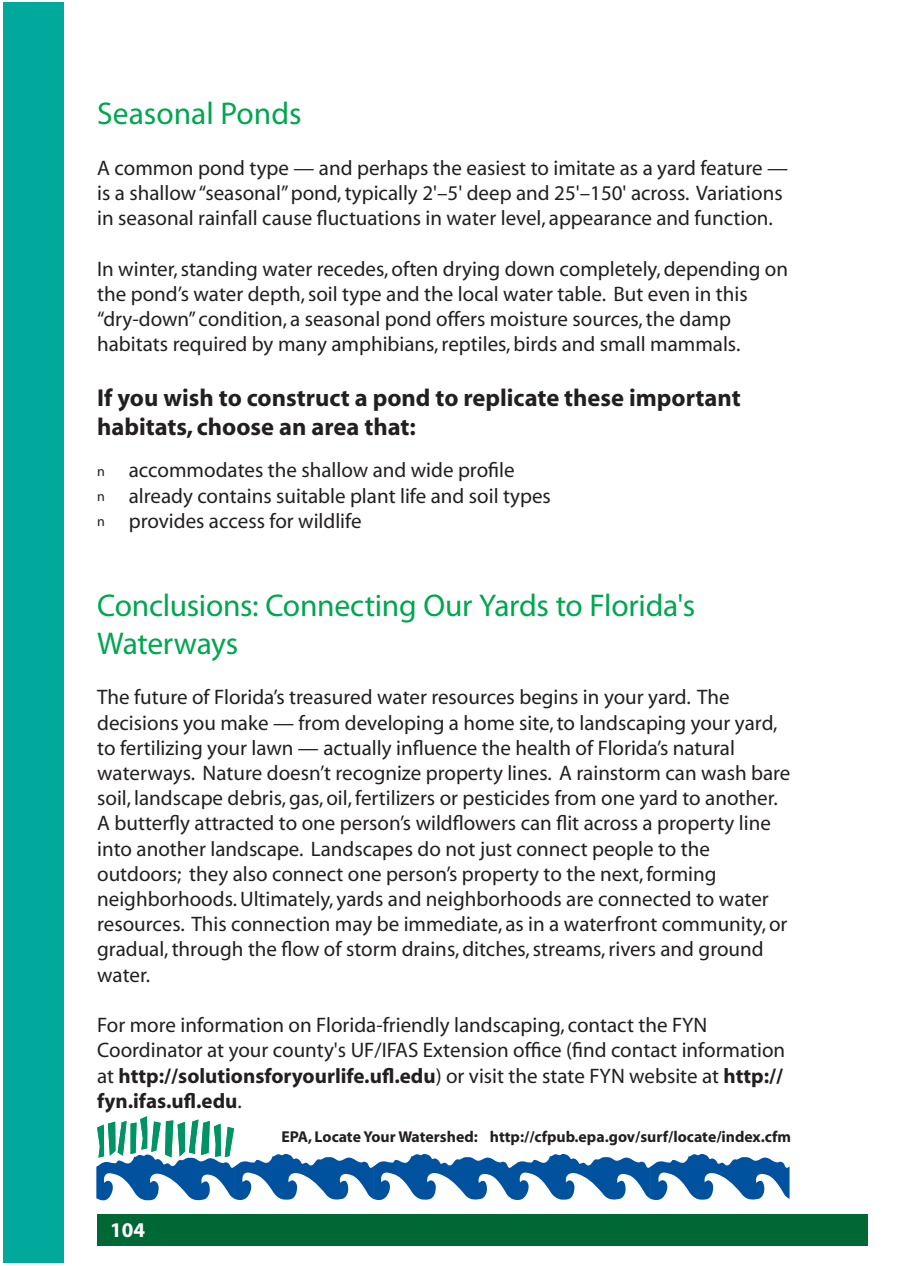
<style>
.page{position:relative;width:897px;height:1266px;background:#fff}
.page>*{position:absolute;margin:0;border:0;box-sizing:border-box;transform-origin:0 0}
.t1{font:31.5px/37.8px "Myriad Pro";letter-spacing:-.01em;color:#00a650}
.t2{font:700 24.5px/29.4px "Myriad";color:#231f20}
.t3{font:21px/25.2px "Myriad";color:#231f20}
.t4{font:700 21px "Myriad";color:#fff}
.t5{font:700 15.75px "Myriad";color:#231f20}
.s1{font-family:"Myriad Pro";font-size:14px}
.s2{font-weight:700}
</style>
<div class="page">
<div style="left:3px;top:3px;width:60px;height:1260px;background:#00a99c"></div>
<div style="left:97px;top:1213px;width:769px;height:31px;background:#006835"></div>
<svg style="left:96px;top:1116px;width:693px;height:84px"></svg>
<p class="t1" style="left:97px;top:97px;width:206px">Seasonal Ponds</p>
<p class="t3" style="left:97px;top:157px;width:692px">A common pond type — and perhaps the easiest to imitate as a yard feature — is a shallow “seasonal” pond, typically 2'–5' deep and 25'–150' across. Variations in seasonal rainfall cause fluctuations in water level, appearance and function.</p>
<p class="t3" style="left:97px;top:258px;width:692px">In winter, standing water recedes, often drying down completely, depending on the pond’s water depth, soil type and the local water table. But even in this “dry-down” condition, a seasonal pond offers moisture sources, the damp habitats required by many amphibians, reptiles, birds and small mammals.</p>
<p class="t2" style="left:97px;top:385px;width:644px">If you wish to construct a pond to replicate these important habitats, choose an area that:</p>
<p class="t3" style="left:97px;top:459px;width:455px"><span class="s1">n</span> accommodates the shallow and wide profile<br><span class="s1">n</span> already contains suitable plant life and soil types <span class="s1">n</span> provides access for wildlife</p>
<p class="t1" style="left:97px;top:588px;width:599px">Conclusions: Connecting Our Yards to Florida's<br>Waterways</p>
<p class="t3" style="left:97px;top:686px;width:694px">The future of Florida’s treasured water resources begins in your yard. The decisions you make — from developing a home site, to landscaping your yard, to fertilizing your lawn — actually influence the health of Florida’s natural waterways. Nature doesn’t recognize property lines. A rainstorm can wash bare soil, landscape debris, gas, oil, fertilizers or pesticides from one yard to another.<br>A butterfly attracted to one person’s wildflowers can flit across a property line into another landscape. Landscapes do not just connect people to the outdoors; they also connect one person’s property to the next, forming neighborhoods. Ultimately, yards and neighborhoods are connected to water resources. This connection may be immediate, as in a waterfront community, or gradual, through the flow of storm drains, ditches, streams, rivers and ground water.</p>
<p class="t3" style="left:97px;top:1014px;width:689px">For more information on Florida-friendly landscaping, contact the FYN Coordinator at your county's UF/IFAS Extension office (find contact information at <span class="s2">http://solutionsforyourlife.ufl.edu</span>) or visit the state FYN website at <span class="s2">http:// fyn.ifas.ufl.edu</span>.</p>
<p class="t5" style="left:281px;top:1130px;width:511px">EPA, Locate Your Watershed: http://cfpub.epa.gov/surf/locate/index.cfm</p>
<p class="t4" style="left:110px;top:1221px;width:36px">104</p>
</div>
